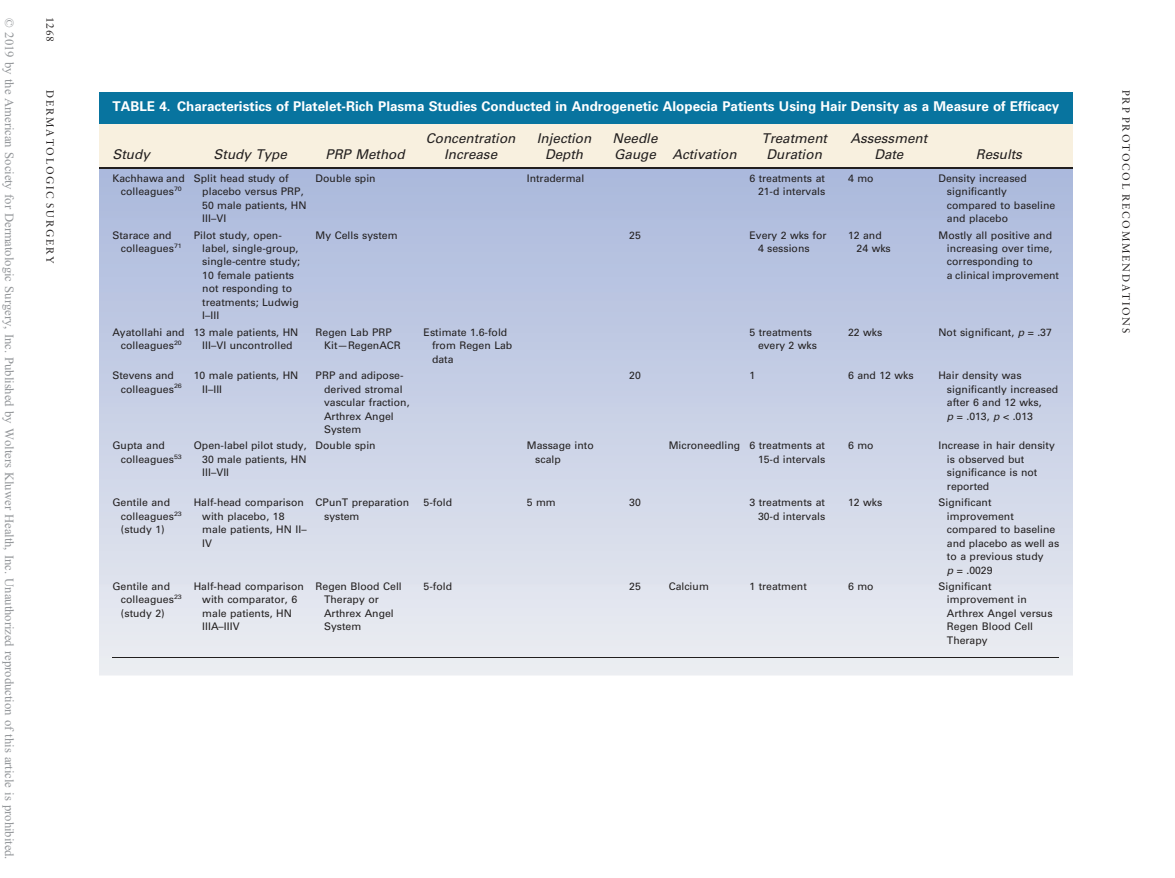
<style>
.page{position:relative;width:1175px;height:878px;background:#fff}
.page>*{position:absolute;margin:0;border:0;box-sizing:border-box;transform-origin:0 0}
.t1{font:13.5px "Adv PSA35 F";color:#fff}
.t2{font:13.5px/16.4px "Adv PSA35 E";color:#221f1f;text-align:center}
.t3{font:12.75px "Adv TT7 c 285990";color:#939699}
.t4{font:10.5px/13.5px "Adv PSA35 D";color:#221f1f}
.t5{font:10.5px "Adv O Tece 49054";letter-spacing:.17em;color:#221f1f}
.s1{font-family:"Adv PSA35 E"}
</style>
<div class="page">
<img style="left:99px;top:168px;width:973px;height:507px">
<div style="left:99px;top:95px;width:973px;height:73px;background:#f8f0df"></div>
<hr style="left:99px;top:167px;width:95px;height:1px;background:#221f1f">
<hr style="left:185px;top:167px;width:130px;height:1px;background:#221f1f">
<hr style="left:307px;top:167px;width:116px;height:1px;background:#221f1f">
<hr style="left:414px;top:167px;width:113px;height:1px;background:#221f1f">
<hr style="left:518px;top:167px;width:92px;height:1px;background:#221f1f">
<hr style="left:601px;top:167px;width:67px;height:1px;background:#221f1f">
<hr style="left:659px;top:167px;width:90px;height:1px;background:#221f1f">
<hr style="left:740px;top:167px;width:108px;height:1px;background:#221f1f">
<hr style="left:839px;top:167px;width:99px;height:1px;background:#221f1f">
<hr style="left:929px;top:167px;width:143px;height:1px;background:#221f1f">
<hr style="left:112px;top:657px;width:947px;height:1px;background:#221f1f">
<div style="left:99px;top:92px;width:973px;height:32px;background:#08749f"></div>
<p class="t3" style="left:14px;top:18px;width:842px;rotate:90deg">© 2019 by the American Society for Dermatologic Surgery, Inc. Published by Wolters Kluwer Health, Inc. Unauthorized reproduction of this article is prohibited.</p>
<p class="t5" style="left:55px;top:17px;width:26px;rotate:90deg">1268</p>
<p class="t5" style="left:55px;top:90px;width:175px;rotate:90deg">DERMATOLOGIC SURGERY</p>
<p class="t1" style="left:112px;top:101px;width:948px">TABLE 4. Characteristics of Platelet-Rich Plasma Studies Conducted in Androgenetic Alopecia Patients Using Hair Density as a Measure of Efficacy</p>
<p class="t2" style="left:112px;top:147px;width:39px">Study</p>
<p class="t2" style="left:214px;top:147px;width:75px">Study Type</p>
<p class="t2" style="left:325px;top:147px;width:81px">PRP Method</p>
<p class="t2" style="left:426px;top:131px;width:91px">Concentration<br>Increase</p>
<p class="t2" style="left:537px;top:131px;width:56px">Injection<br>Depth</p>
<p class="t2" style="left:612px;top:131px;width:126px;text-align:left">Needle<br>Gauge Activation</p>
<p class="t2" style="left:761px;top:131px;width:67px">Treatment<br>Duration</p>
<p class="t2" style="left:850px;top:131px;width:78px">Assessment<br>Date</p>
<p class="t2" style="left:975px;top:147px;width:48px">Results</p>
<p class="t4" style="left:112px;top:172px;width:74px;text-align:center">Kachhawa and colleagues<sup>70</sup></p>
<p class="t4" style="left:202px;top:172px;width:106px;text-indent:-9px">Split head study of placebo versus PRP,<br>50 male patients, HN<br>III–VI</p>
<p class="t4" style="left:315px;top:172px;width:62px">Double spin</p>
<p class="t4" style="left:527px;top:172px;width:59px">Intradermal</p>
<p class="t4" style="left:749px;top:172px;width:77px;text-align:right">6 treatments at<br>21-d intervals</p>
<p class="t4" style="left:848px;top:172px;width:27px">4 mo</p>
<p class="t4" style="left:947px;top:172px;width:110px;text-indent:-9px">Density increased significantly compared to baseline and placebo</p>
<p class="t4" style="left:121px;top:229px;width:62px;text-indent:-9px">Starace and colleagues<sup>71</sup></p>
<p class="t4" style="left:202px;top:229px;width:99px;text-indent:-9px">Pilot study, open&shy;label, single-group, single-centre study;<br>10 female patients not responding to treatments; Ludwig<br>I–III</p>
<p class="t4" style="left:315px;top:229px;width:83px">My Cells system</p>
<p class="t4" style="left:629px;top:229px;width:13px">25</p>
<p class="t4" style="left:758px;top:229px;width:70px;text-indent:-8px">Every 2 wks for<br>4 sessions</p>
<p class="t4" style="left:856px;top:229px;width:36px;text-indent:-9px">12 and<br>24 wks</p>
<p class="t4" style="left:947px;top:229px;width:114px;text-indent:-9px">Mostly all positive and increasing over time, corresponding to<br>a clinical improvement</p>
<p class="t4" style="left:112px;top:326px;width:74px;text-align:center">Ayatollahi and colleagues<sup>20</sup></p>
<p class="t4" style="left:194px;top:326px;width:106px;text-align:center">13 male patients, HN<br>III–VI uncontrolled</p>
<p class="t4" style="left:324px;top:326px;width:78px;text-indent:-9px">Regen Lab PRP<br>Kit—RegenACR</p>
<p class="t4" style="left:432px;top:326px;width:82px;text-indent:-9px">Estimate 1.6-fold from Regen Lab data</p>
<p class="t4" style="left:758px;top:326px;width:60px;text-indent:-9px">5 treatments every 2 wks</p>
<p class="t4" style="left:848px;top:326px;width:36px">22 wks</p>
<p class="t4" style="left:938px;top:326px;width:115px">Not significant, <span class="s1">p</span> = .37</p>
<p class="t4" style="left:121px;top:369px;width:62px;text-indent:-9px">Stevens and colleagues<sup>26</sup></p>
<p class="t4" style="left:202px;top:369px;width:98px;text-indent:-9px">10 male patients, HN<br>II–III</p>
<p class="t4" style="left:324px;top:369px;width:87px;text-indent:-9px">PRP and adipose&shy;derived stromal vascular fraction,<br>Arthrex Angel<br>System</p>
<p class="t4" style="left:629px;top:369px;width:13px">20</p>
<p class="t4" style="left:749px;top:369px;width:7px">1</p>
<p class="t4" style="left:848px;top:369px;width:67px">6 and 12 wks</p>
<p class="t4" style="left:947px;top:369px;width:113px;text-indent:-9px">Hair density was significantly increased after 6 and 12 wks,<br><span class="s1">p</span> = .013, <span class="s1">p</span> &lt; .013</p>
<p class="t4" style="left:121px;top:439px;width:62px;text-indent:-9px">Gupta and colleagues<sup>53</sup></p>
<p class="t4" style="left:202px;top:439px;width:106px;text-align:justify;text-indent:-9px">Open-label pilot study, 30 male patients, HN III–VII</p>
<p class="t4" style="left:315px;top:439px;width:62px">Double spin</p>
<p class="t4" style="left:535px;top:439px;width:60px;text-indent:-9px">Massage into scalp</p>
<p class="t4" style="left:668px;top:439px;width:158px;text-align:right">Microneedling 6 treatments at<br>15-d intervals</p>
<p class="t4" style="left:848px;top:439px;width:27px">6 mo</p>
<p class="t4" style="left:947px;top:439px;width:109px;text-indent:-9px">Increase in hair density is observed but significance is not reported</p>
<p class="t4" style="left:121px;top:496px;width:62px;text-indent:-9px">Gentile and colleagues<sup>23 </sup>(study 1)</p>
<p class="t4" style="left:202px;top:496px;width:106px;text-indent:-9px">Half-head comparison with placebo, 18 male patients, HN II–<br>IV</p>
<p class="t4" style="left:324px;top:496px;width:87px;text-indent:-9px">CPunT preparation system</p>
<p class="t4" style="left:423px;top:496px;width:30px">5-fold</p>
<p class="t4" style="left:527px;top:496px;width:31px">5 mm</p>
<p class="t4" style="left:629px;top:496px;width:13px">30</p>
<p class="t4" style="left:749px;top:496px;width:77px;text-align:right">3 treatments at<br>30-d intervals</p>
<p class="t4" style="left:848px;top:496px;width:36px">12 wks</p>
<p class="t4" style="left:947px;top:496px;width:114px;text-indent:-9px">Significant improvement compared to baseline and placebo as well as to a previous study<br><span class="s1">p</span> = .0029</p>
<p class="t4" style="left:121px;top:580px;width:62px;text-indent:-9px">Gentile and colleagues<sup>23 </sup>(study 2)</p>
<p class="t4" style="left:202px;top:580px;width:103px;text-indent:-9px">Half-head comparison with comparator, 6 male patients, HN<br>IIIA–IIIV</p>
<p class="t4" style="left:324px;top:580px;width:79px;text-indent:-9px">Regen Blood Cell<br>Therapy or<br>Arthrex Angel<br>System</p>
<p class="t4" style="left:423px;top:580px;width:30px">5-fold</p>
<p class="t4" style="left:629px;top:580px;width:13px">25</p>
<p class="t4" style="left:668px;top:580px;width:42px">Calcium</p>
<p class="t4" style="left:749px;top:580px;width:59px">1 treatment</p>
<p class="t4" style="left:848px;top:580px;width:27px">6 mo</p>
<p class="t4" style="left:947px;top:580px;width:107px;text-indent:-8px">Significant improvement in<br>Arthrex Angel versus<br>Regen Blood Cell<br>Therapy</p>
<p class="t5" style="left:1130px;top:90px;width:245px;rotate:90deg">PRP PROTOCOL RECOMMENDATIONS</p>
</div>
